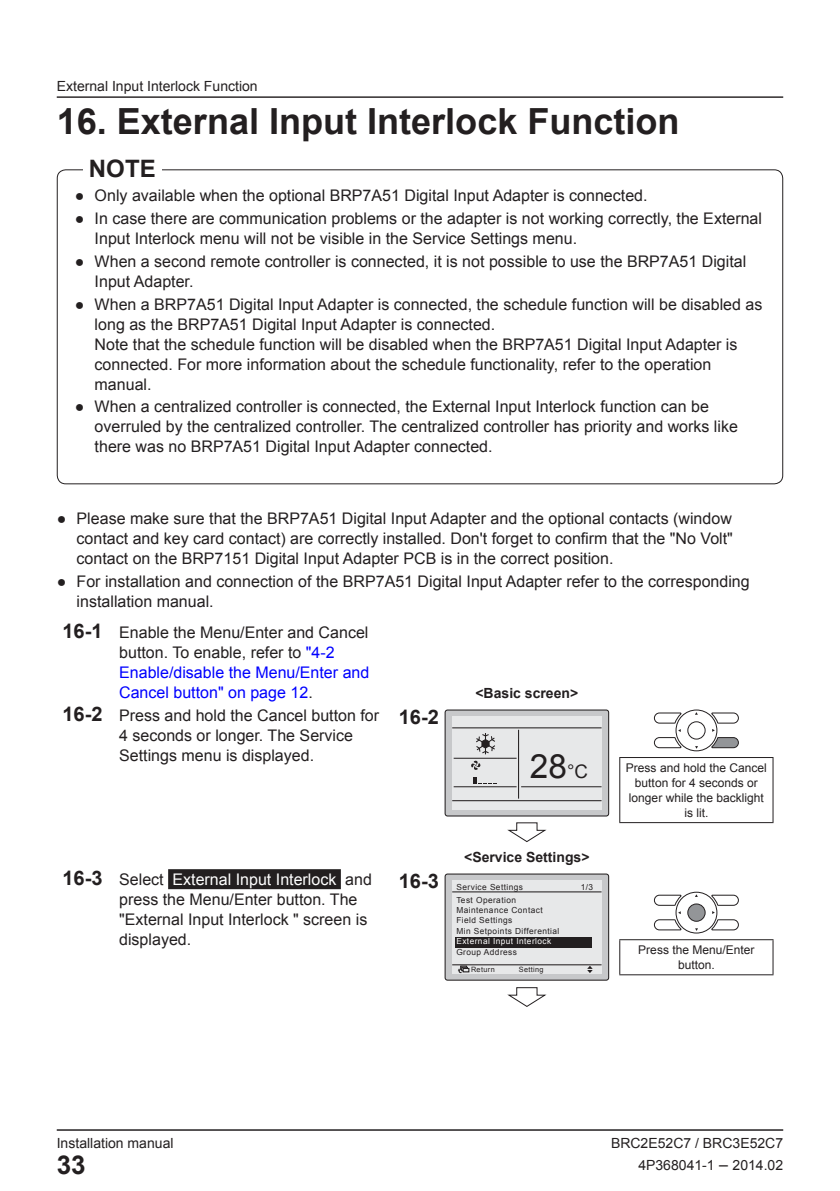
<style>
.page{position:relative;width:840px;height:1191px;background:#fff}
.page>*{position:absolute;margin:0;border:0;box-sizing:border-box;transform-origin:0 0}
.t1{font:700 36px "Arial";color:#231f20}
.t2{font:33.4px "Arial";color:#231f20}
.t3{font:700 26px "Arial";color:#231f20}
.t4{font:700 24px "Arial";color:#231f20}
.t5{font:700 20px "Arial";color:#231f20}
.t6{font:16px/20px "Arial";color:#231f20}
.t7{font:16px/20px "Arial";color:#00f}
.t8{font:14px "Arial";color:#231f20}
.t9{font:700 14px "Arial";color:#231f20}
.t10{font:12px/15px "Arial";color:#231f20;text-align:center}
.t11{font:8.4px/10.4px "Arial";letter-spacing:.05em;color:#231f20}
.t12{font:8.4px "Arial";letter-spacing:.05em;color:#fff}
.t13{font:7.2px "Arial";letter-spacing:.05em;color:#231f20}
.s1{font-weight:700;font-size:20px;color:#231f20}
.s2{color:#231f20}
.s3{font-weight:700;font-size:20px}
.s4{font-size:18.6px}
.s5{color:#fff}
.s6{font-size:16px}
</style>
<div class="page">
<hr style="left:57px;top:1129px;width:725px;height:1px;background:#231f20">
<hr style="left:57px;top:96px;width:725px;height:2px;background:#231f20">
<div style="left:445px;top:710px;width:163px;height:106px;background:#c7c8ca;border-radius:2px"></div>
<div style="left:444px;top:709px;width:165px;height:107px;border:1px solid #231f20;border-radius:2px"></div>
<div style="left:452px;top:716px;width:149px;height:93px;background:#e7e8e9"></div>
<hr style="left:452px;top:727px;width:149px;height:1px;background:#231f20">
<hr style="left:453px;top:786px;width:63px;height:1px;background:#231f20">
<hr style="left:521px;top:786px;width:80px;height:1px;background:#231f20">
<hr style="left:453px;top:758px;width:63px;height:1px;background:#231f20">
<hr style="left:517px;top:730px;width:2px;height:68px;background:#231f20">
<hr style="left:452px;top:800px;width:149px;height:1px;background:#231f20">
<svg style="left:471px;top:760px;width:9px;height:10px"></svg>
<svg style="left:473px;top:777px;width:24px;height:7px"></svg>
<svg style="left:476px;top:733px;width:19px;height:21px"></svg>
<svg style="left:507px;top:822px;width:40px;height:20px"></svg>
<div style="left:675px;top:709px;width:42px;height:42px;border:1px solid #231f20;border-radius:50%"></div>
<svg style="left:653px;top:710px;width:85px;height:41px"></svg>
<hr style="left:619px;top:757px;width:154px;height:1px;background:#231f20">
<hr style="left:619px;top:758px;width:1px;height:64px;background:#231f20">
<hr style="left:772px;top:758px;width:1px;height:64px;background:#231f20">
<hr style="left:619px;top:822px;width:154px;height:1px;background:#231f20">
<div style="left:168px;top:869px;width:173px;height:20px;background:#231f20"></div>
<div style="left:445px;top:874px;width:163px;height:106px;background:#c7c8ca;border-radius:2px"></div>
<div style="left:444px;top:873px;width:165px;height:107px;border:1px solid #231f20;border-radius:2px"></div>
<div style="left:452px;top:880px;width:149px;height:94px;background:#e7e8e9"></div>
<hr style="left:452px;top:891px;width:149px;height:1px;background:#231f20">
<hr style="left:452px;top:964px;width:149px;height:1px;background:#231f20">
<div style="left:455px;top:937px;width:136px;height:10px;background:#231f20"></div>
<svg style="left:457px;top:965px;width:12px;height:8px"></svg>
<svg style="left:587px;top:965px;width:5px;height:8px"></svg>
<svg style="left:507px;top:987px;width:40px;height:20px"></svg>
<div style="left:675px;top:891px;width:42px;height:42px;border:1px solid #231f20;border-radius:50%"></div>
<svg style="left:653px;top:892px;width:85px;height:41px"></svg>
<hr style="left:619px;top:939px;width:154px;height:1px;background:#231f20">
<hr style="left:619px;top:940px;width:1px;height:34px;background:#231f20">
<hr style="left:772px;top:940px;width:1px;height:34px;background:#231f20">
<hr style="left:619px;top:974px;width:154px;height:1px;background:#231f20">
<p class="t8" style="left:57px;top:77px;width:202px">External Input Interlock Function</p>
<h1 class="t1" style="left:57px;top:97px;width:624px">16. External Input Interlock Function</h1>
<h3 class="t4" style="left:89px;top:152px;width:68px">NOTE</h3>
<p class="t6" style="left:75px;top:185px;width:574px">● Only available when the optional BRP7A51 Digital Input Adapter is connected.</p>
<p class="t6" style="left:95px;top:208px;width:668px;text-indent:-20px">● In case there are communication problems or the adapter is not working correctly, the External<br>Input Interlock menu will not be visible in the Service Settings menu.</p>
<p class="t6" style="left:95px;top:251px;width:652px;text-indent:-20px">● When a second remote controller is connected, it is not possible to use the BRP7A51 Digital<br>Input Adapter.</p>
<p class="t6" style="left:95px;top:294px;width:669px;text-indent:-20px">● When a BRP7A51 Digital Input Adapter is connected, the schedule function will be disabled as long as the BRP7A51 Digital Input Adapter is connected.<br>Note that the schedule function will be disabled when the BRP7A51 Digital Input Adapter is connected. For more information about the schedule functionality, refer to the operation manual.</p>
<p class="t6" style="left:95px;top:397px;width:644px;text-indent:-20px">● When a centralized controller is connected, the External Input Interlock function can be overruled by the centralized controller. The centralized controller has priority and works like there was no BRP7A51 Digital Input Adapter connected.</p>
<p class="t6" style="left:77px;top:508px;width:657px;text-align:justify;text-indent:-20px">● Please make sure that the BRP7A51 Digital Input Adapter and the optional contacts (window contact and key card contact) are correctly installed. Don't forget to confirm that the "No Volt" contact on the BRP7151 Digital Input Adapter PCB is in the correct position.</p>
<p class="t6" style="left:77px;top:571px;width:674px;text-indent:-20px">● For installation and connection of the BRP7A51 Digital Input Adapter refer to the corresponding installation manual.</p>
<p class="t7" style="left:119px;top:622px;width:251px;text-indent:-57px"><span class="s1">16-1</span> <span class="s2">Enable the Menu/Enter and Cancel button. To enable, refer to</span> "4-2<br>Enable/disable the Menu/Enter and<br>Cancel button" on page 12<span class="s2">.</span></p>
<p class="t9" style="left:475px;top:684px;width:104px">&lt;Basic screen&gt;</p>
<p class="t6" style="left:119px;top:705px;width:261px;text-indent:-57px"><span class="s3">16-2</span> Press and hold the Cancel button for<br>4 seconds or longer. The Service<br>Settings menu is displayed.</p>
<p class="t5" style="left:398px;top:703px;width:42px">16-2</p>
<h2 class="t2" style="left:529px;top:744px;width:60px">28<span class="s4">°C</span></h2>
<p class="t6" style="left:119px;top:869px;width:254px;text-indent:-57px"><span class="s3">16-3</span> Select <span class="s5">External Input Interlock</span> and press the Menu/Enter button. The "External Input Interlock " screen is displayed.</p>
<p class="t5" style="left:398px;top:867px;width:42px">16-3</p>
<p class="t9" style="left:464px;top:848px;width:127px">&lt;Service Settings&gt;</p>
<p class="t11" style="left:456px;top:881px;width:68px">Service Settings</p>
<p class="t11" style="left:580px;top:881px;width:14px">1/3</p>
<p class="t11" style="left:456px;top:894px;width:104px">Test Operation<br>Maintenance Contact<br>Field Settings<br>Min Setpoints Differential</p>
<p class="t12" style="left:456px;top:935px;width:96px">External Input Interlock</p>
<p class="t11" style="left:456px;top:946px;width:62px">Group Address</p>
<p class="t13" style="left:470px;top:964px;width:25px">Return</p>
<p class="t13" style="left:518px;top:964px;width:26px">Setting</p>
<p class="t10" style="left:625px;top:760px;width:142px">Press and hold the Cancel button for 4 seconds or longer while the backlight is lit.</p>
<p class="t10" style="left:638px;top:942px;width:118px">Press the Menu/Enter button.</p>
<p class="t8" style="left:57px;top:1133px;width:118px">Installation manual</p>
<p class="t8" style="left:610px;top:1133px;width:173px">BRC2E52C7 / BRC3E52C7</p>
<h3 class="t3" style="left:57px;top:1147px;width:30px">33</h3>
<p class="t8" style="left:638px;top:1155px;width:146px">4P368041-1 <span class="s6">–</span> 2014.02</p>
</div>
